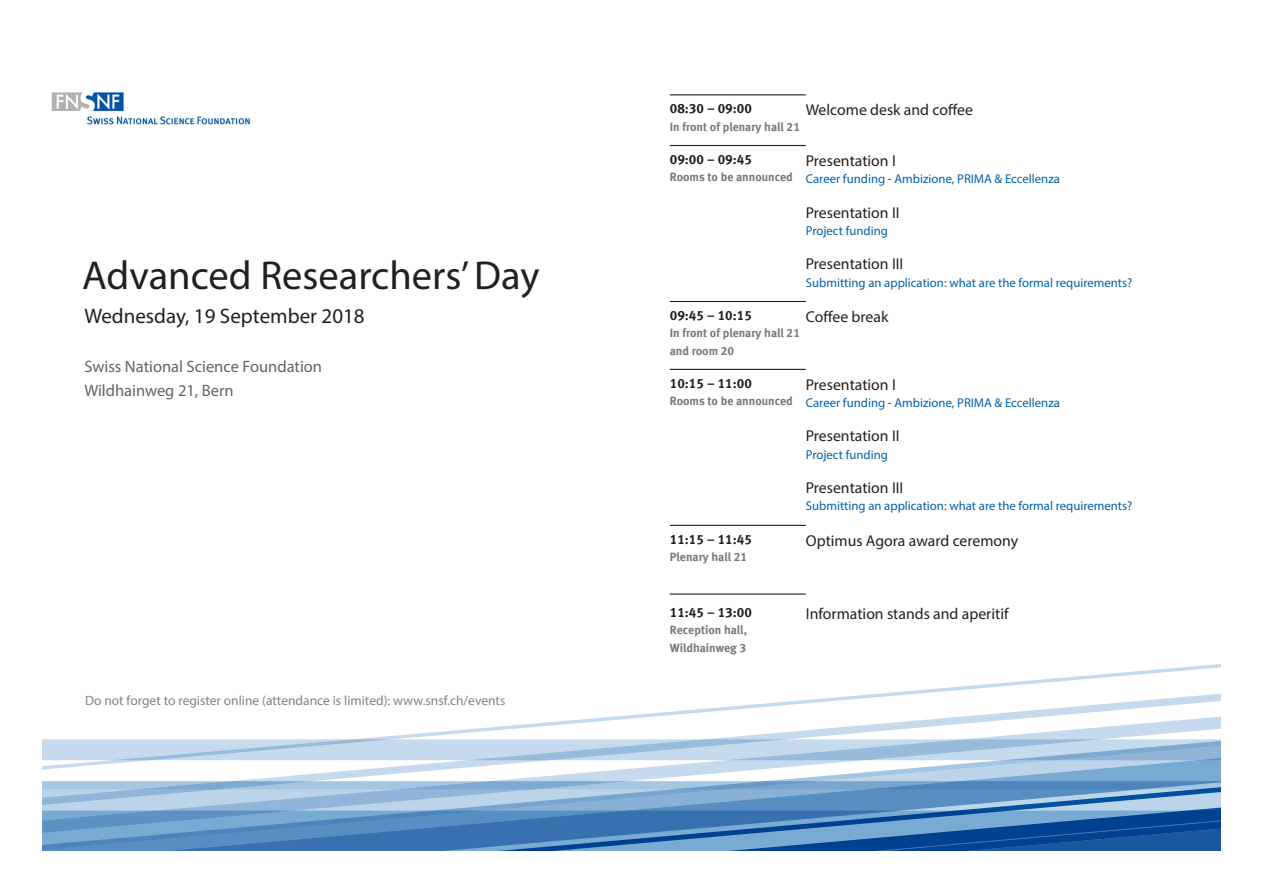
<style>
.page{position:relative;width:1263px;height:893px;background:#fff}
.page>*{position:absolute;margin:0;border:0;box-sizing:border-box;transform-origin:0 0}
.t1{font:40.5px "Myriad Pro";color:#231f20}
.t2{font:21px "Myriad Pro";color:#231f20}
.t3{font:16.5px "Myriad Pro";color:#636366}
.t4{font:15.75px "Myriad Pro";color:#231f20}
.t5{font:13.5px "Myriad Pro";color:#808285}
.t6{font:13.5px "Meta Bold LF";color:#231f20}
.t7{font:12.75px "Myriad Pro";color:#0160ae}
.t8{font:12px/17.2px "Meta Bold LF";color:#76787b}
</style>
<div class="page">
<svg style="left:381px;top:664px;width:839px;height:73px"></svg>
<svg style="left:43px;top:737px;width:1177px;height:113px;background:#8aafd3"></svg>
<img style="left:51px;top:92px;width:199px;height:33px">
<hr style="left:670px;top:94px;width:136px;height:1px;background:#231f20">
<hr style="left:670px;top:145px;width:136px;height:1px;background:#231f20">
<hr style="left:670px;top:301px;width:136px;height:1px;background:#231f20">
<hr style="left:670px;top:369px;width:136px;height:1px;background:#231f20">
<hr style="left:670px;top:525px;width:136px;height:1px;background:#231f20">
<hr style="left:670px;top:593px;width:136px;height:2px;background:#231f20">
<p class="t1" style="left:82px;top:251px;width:459px">Advanced Researchers’ Day</p>
<p class="t2" style="left:84px;top:303px;width:282px">Wednesday, 19 September 2018</p>
<p class="t3" style="left:84px;top:356px;width:239px">Swiss National Science Foundation</p>
<p class="t3" style="left:84px;top:380px;width:151px">Wildhainweg 21, Bern</p>
<p class="t5" style="left:85px;top:692px;width:422px">Do not forget to register online (attendance is limited): www.snsf.ch/events</p>
<p class="t4" style="left:806px;top:100px;width:169px">Welcome desk and coffee</p>
<p class="t6" style="left:670px;top:101px;width:84px">08:30 – 09:00</p>
<p class="t8" style="left:670px;top:118px;width:132px">In front of plenary hall 21</p>
<p class="t6" style="left:670px;top:151px;width:84px">09:00 – 09:45</p>
<p class="t8" style="left:670px;top:168px;width:125px">Rooms to be announced</p>
<p class="t4" style="left:806px;top:151px;width:91px">Presentation I</p>
<p class="t7" style="left:806px;top:171px;width:256px">Career funding - Ambizione, PRIMA &amp; Eccellenza</p>
<p class="t4" style="left:806px;top:203px;width:95px">Presentation II</p>
<p class="t7" style="left:806px;top:223px;width:84px">Project funding</p>
<p class="t4" style="left:806px;top:254px;width:99px">Presentation III</p>
<p class="t7" style="left:806px;top:274px;width:328px">Submitting an application: what are the formal requirements?</p>
<p class="t4" style="left:806px;top:307px;width:84px">Coffee break</p>
<p class="t6" style="left:670px;top:307px;width:84px">09:45 – 10:15</p>
<p class="t8" style="left:670px;top:324px;width:132px">In front of plenary hall 21 and room 20</p>
<p class="t6" style="left:670px;top:375px;width:84px">10:15 – 11:00</p>
<p class="t8" style="left:670px;top:392px;width:125px">Rooms to be announced</p>
<p class="t6" style="left:670px;top:531px;width:84px">11:15 – 11:45</p>
<p class="t8" style="left:670px;top:548px;width:79px">Plenary hall 21</p>
<p class="t4" style="left:806px;top:375px;width:91px">Presentation I</p>
<p class="t7" style="left:806px;top:395px;width:256px">Career funding - Ambizione, PRIMA &amp; Eccellenza</p>
<p class="t4" style="left:806px;top:426px;width:95px">Presentation II</p>
<p class="t7" style="left:806px;top:447px;width:84px">Project funding</p>
<p class="t4" style="left:806px;top:478px;width:99px">Presentation III</p>
<p class="t7" style="left:806px;top:498px;width:328px">Submitting an application: what are the formal requirements?</p>
<p class="t4" style="left:806px;top:531px;width:214px">Optimus Agora award ceremony</p>
<p class="t6" style="left:670px;top:604px;width:84px">11:45 – 13:00</p>
<p class="t8" style="left:670px;top:621px;width:79px">Reception hall,</p>
<p class="t8" style="left:670px;top:639px;width:78px">Wildhainweg 3</p>
<p class="t4" style="left:806px;top:604px;width:204px">Information stands and aperitif</p>
</div>
